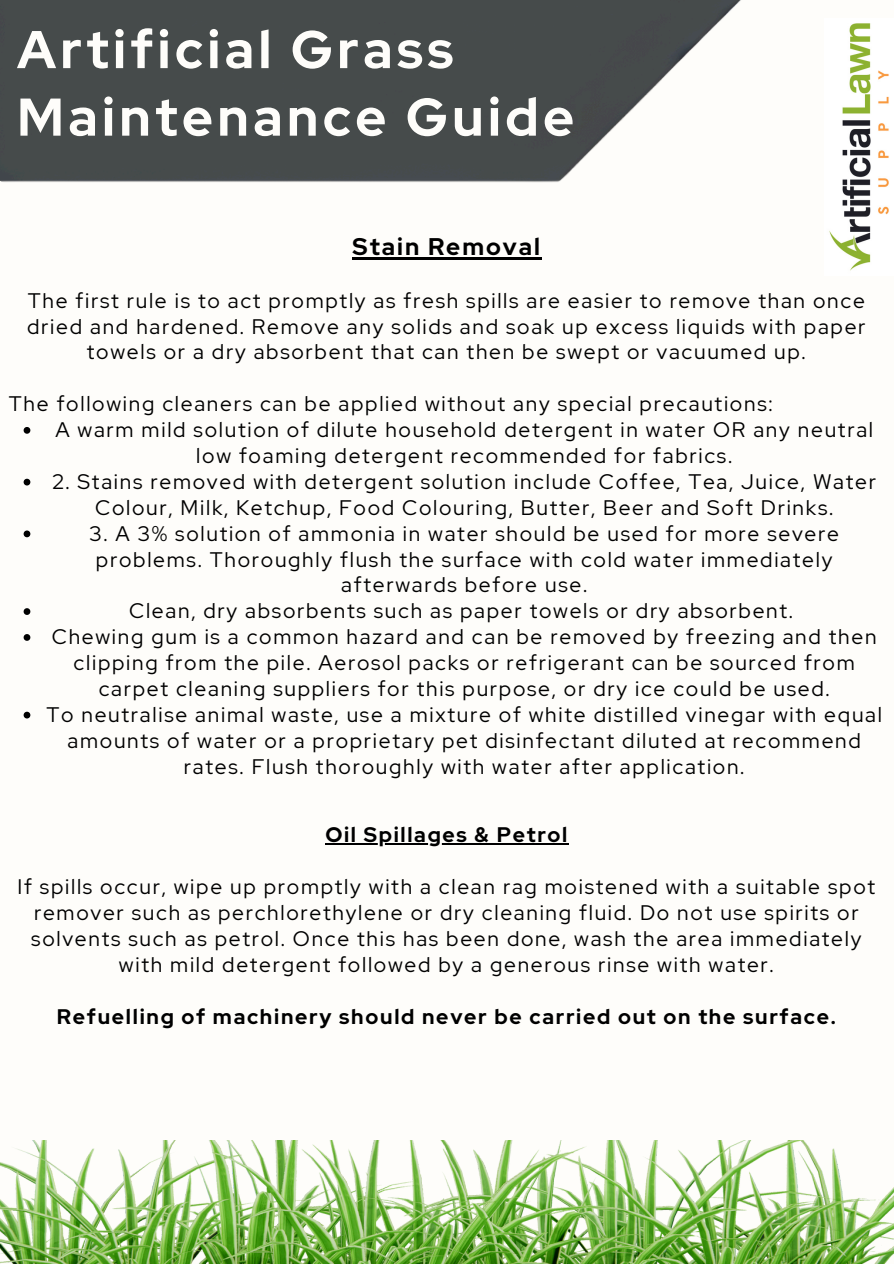
<style>
.page{position:relative;width:894px;height:1264px;background:#fff}
.page>*{position:absolute;margin:0;border:0;box-sizing:border-box;transform-origin:0 0}
.t1{font:700 52.95px/67.5px "Red Hat Display";letter-spacing:.08em;color:#fefdfa}
.t2{font:700 24px "Red Hat Display";letter-spacing:.08em;color:#000}
.t3{font:21px/25.8px "Red Hat Display";letter-spacing:.08em;color:#000;text-align:center}
.t4{font:700 21px "Red Hat Display";letter-spacing:.08em;color:#000}
</style>
<div class="page">
<div style="left:0;top:0;width:893px;height:1263px;background:#fefdfa"></div>
<img style="left:0;top:0;width:741px;height:183px">
<img style="left:829px;top:23px;width:60px;height:248px">
<img style="left:0;top:1140px;width:893px;height:123px">
<hr style="left:352px;top:257px;width:189px;height:2px;background:#000">
<svg style="left:24px;top:427px;width:6px;height:7px"></svg>
<svg style="left:24px;top:479px;width:6px;height:6px"></svg>
<svg style="left:24px;top:530px;width:6px;height:7px"></svg>
<svg style="left:24px;top:608px;width:6px;height:7px"></svg>
<svg style="left:24px;top:634px;width:6px;height:7px"></svg>
<svg style="left:24px;top:711px;width:6px;height:7px"></svg>
<hr style="left:325px;top:843px;width:244px;height:1px;background:#000">
<p class="t1" style="left:17px;top:15px;width:558px">Artificial Grass<br>Maintenance Guide</p>
<h2 class="t2" style="left:352px;top:230px;width:189px">Stain Removal</h2>
<p class="t3" style="left:27px;top:287px;width:839px">The first rule is to act promptly as fresh spills are easier to remove than once dried and hardened. Remove any solids and soak up excess liquids with paper towels or a dry absorbent that can then be swept or vacuumed up.</p>
<p class="t3" style="left:9px;top:391px;width:764px">The following cleaners can be applied without any special precautions:</p>
<p class="t3" style="left:55px;top:416px;width:819px">A warm mild solution of dilute household detergent in water OR any neutral low foaming detergent recommended for fabrics.</p>
<p class="t3" style="left:52px;top:468px;width:824px">2. Stains removed with detergent solution include Coffee, Tea, Juice, Water<br>Colour, Milk, Ketchup, Food Colouring, Butter, Beer and Soft Drinks.</p>
<p class="t3" style="left:89px;top:520px;width:750px">3. A 3% solution of ammonia in water should be used for more severe problems. Thoroughly flush the surface with cold water immediately afterwards before use.</p>
<p class="t3" style="left:129px;top:598px;width:665px">Clean, dry absorbents such as paper towels or dry absorbent.</p>
<p class="t3" style="left:52px;top:623px;width:826px">Chewing gum is a common hazard and can be removed by freezing and then clipping from the pile. Aerosol packs or refrigerant can be sourced from carpet cleaning suppliers for this purpose, or dry ice could be used.</p>
<p class="t3" style="left:46px;top:701px;width:836px">To neutralise animal waste, use a mixture of white distilled vinegar with equal amounts of water or a proprietary pet disinfectant diluted at recommend rates. Flush thoroughly with water after application.</p>
<h3 class="t4" style="left:325px;top:821px;width:243px">Oil Spillages &amp; Petrol</h3>
<p class="t3" style="left:18px;top:873px;width:858px">If spills occur, wipe up promptly with a clean rag moistened with a suitable spot remover such as perchlorethylene or dry cleaning fluid. Do not use spirits or solvents such as petrol. Once this has been done, wash the area immediately with mild detergent followed by a generous rinse with water.</p>
<h3 class="t4" style="left:57px;top:1002px;width:780px">Refuelling of machinery should never be carried out on the surface.</h3>
</div>
